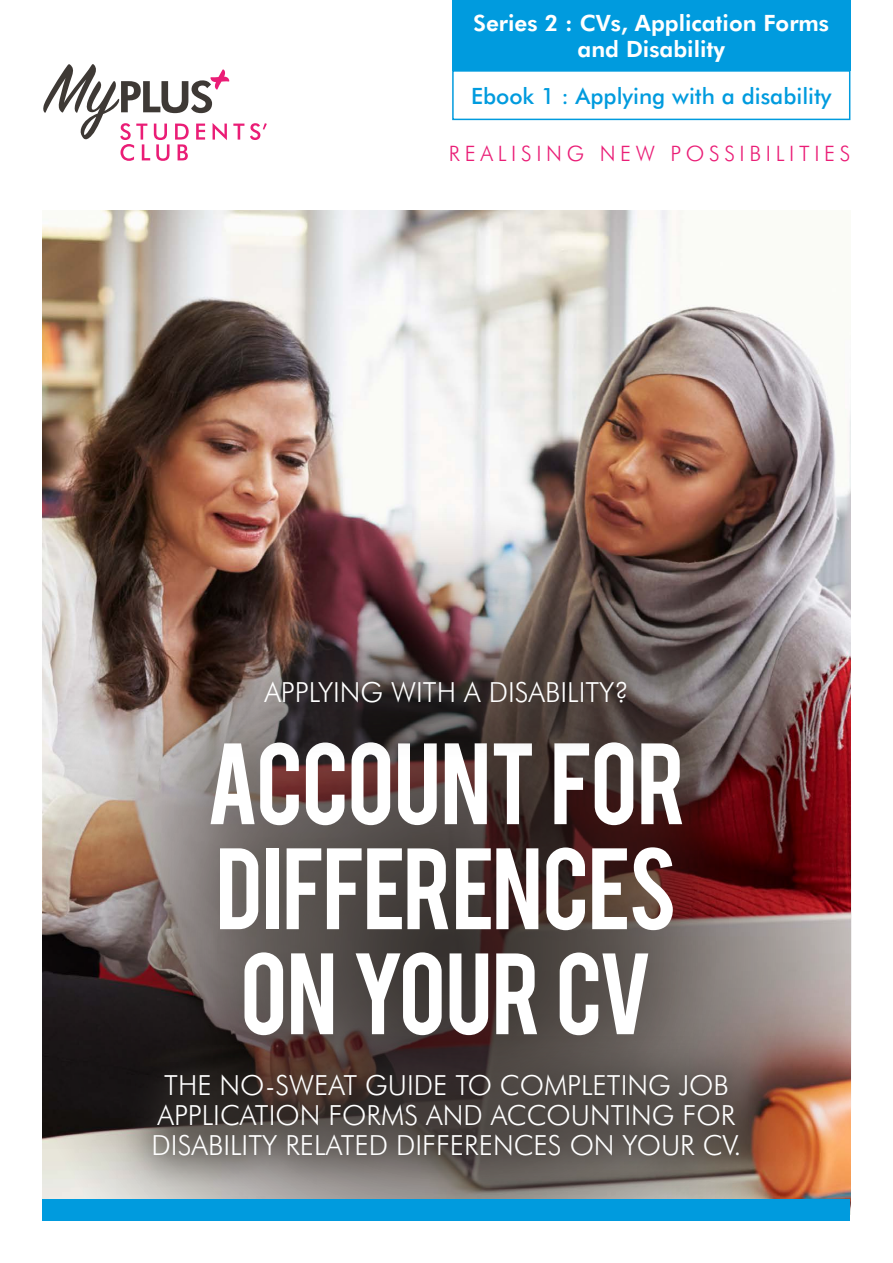
<style>
.page{position:relative;width:893px;height:1263px;background:#fff}
.page>*{position:absolute;margin:0;border:0;box-sizing:border-box;transform-origin:0 0}
.t1{font:90.75px/105px "Bebas";letter-spacing:-.015em;color:#fff;text-align:justify}
.t2{font:300 27.75px/30px "Futura BT";color:#fff;text-align:center}
.t3{font:800 22.5px/25.5px "Futura BT";color:#fff;text-align:center}
.t4{font:500 22.5px "Futura BT";color:#009bde}
.t5{font:300 21.3px "Futura BT";letter-spacing:.22em;color:#ea1d76}
</style>
<div class="page">
<img style="left:43px;top:210px;width:772px;height:158px">
<img style="left:43px;top:368px;width:808px;height:831px">
<div style="left:150px;top:679px;width:593px;height:418px;background:#3e3935;opacity:.9"></div>
<svg style="left:214px;top:627px;width:465px;height:130px;background:#504442"></svg>
<svg style="left:116px;top:1036px;width:659px;height:158px;background:#5c534e"></svg>
<div style="left:43px;top:1199px;width:807px;height:21px;background:#009bde"></div>
<div style="left:452px;top:0;width:398px;height:70px;background:#009bde"></div>
<div style="left:452px;top:70px;width:398px;height:50px;border:2px solid #009bde"></div>
<svg style="left:250px;top:123px;width:17px;height:17px"></svg>
<svg style="left:43px;top:64px;width:201px;height:97px"></svg>
<p class="t3" style="left:473px;top:10px;width:357px">Series 2 : CVs, Application Forms and Disability</p>
<p class="t4" style="left:471px;top:82px;width:362px">Ebook 1 : Applying with a disability</p>
<p class="t5" style="left:449px;top:140px;width:403px">REALISING NEW POSSIBILITIES</p>
<p class="t2" style="left:264px;top:676px;width:366px">APPLYING WITH A DISABILITY?</p>
<h1 class="t1" style="left:206px;top:725px;width:482px">ACCOUNT FOR DIFFERENCES ON YOUR CV</h1>
<p class="t2" style="left:152px;top:1070px;width:591px">THE NO-SWEAT GUIDE TO COMPLETING JOB<br>APPLICATION FORMS AND ACCOUNTING FOR<br>DISABILITY RELATED DIFFERENCES ON YOUR CV.</p>
</div>
